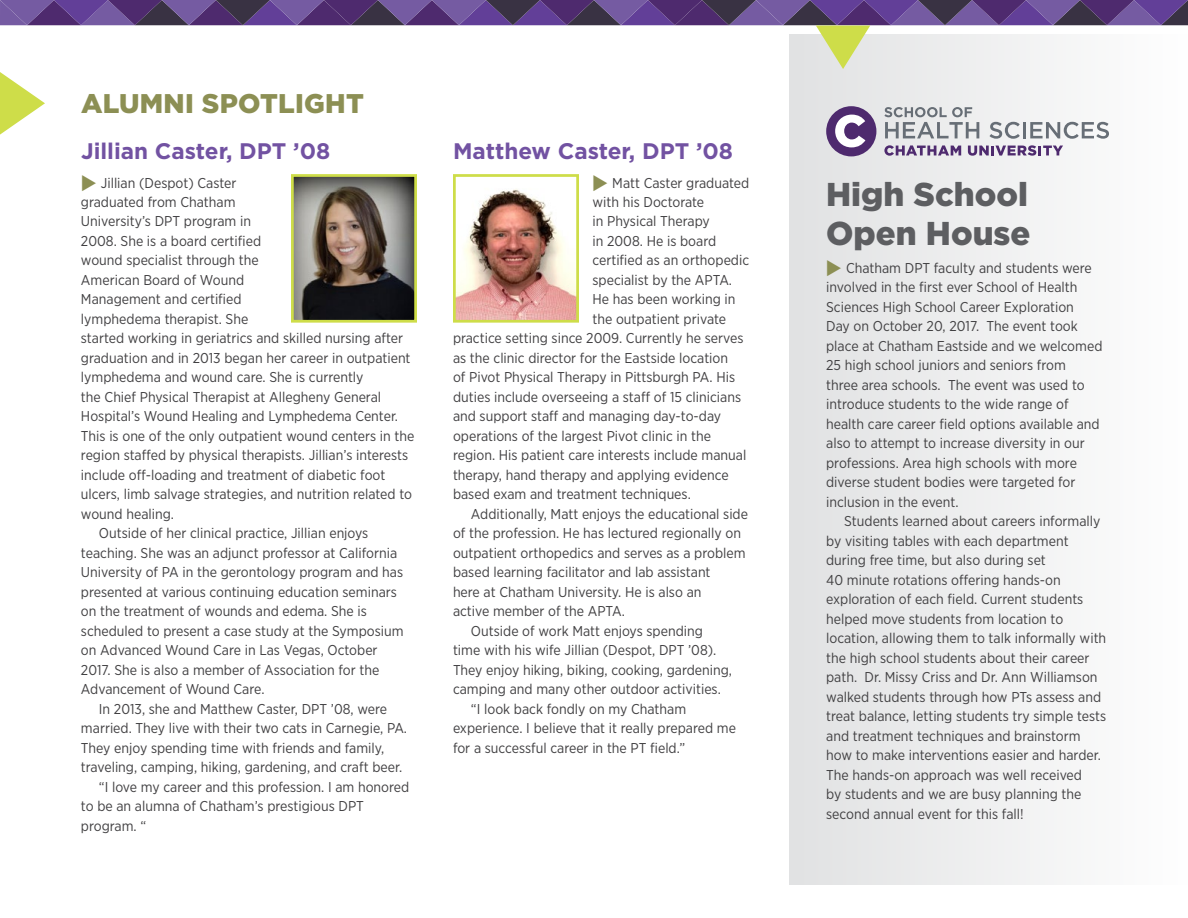
<style>
.page{position:relative;width:1188px;height:918px;background:#fff}
.page>*{position:absolute;margin:0;border:0;box-sizing:border-box;transform-origin:0 0}
.t1{font:900 33px/39px "Gotham";color:#5d5e61}
.t2{font:900 27px "Gotham";letter-spacing:.01em;color:#8c8f54}
.t3{font:700 22.5px "Gotham";color:#7252a2}
.t4{font:14.25px/19.5px "Gotham Narrow";color:#414042}
.s1{font-family:"Trianglefont";font-size:19.5px;color:#8c8f54}
</style>
<div class="page">
<div style="left:789px;top:34px;width:399px;height:851px;background:linear-gradient(to right,#e0e1e2,#fefefe)"></div>
<img style="left:295px;top:178px;width:118px;height:141px">
<div style="left:291px;top:174px;width:126px;height:149px;border:3px solid #cedd49"></div>
<img style="left:457px;top:189px;width:118px;height:130px">
<div style="left:453px;top:174px;width:126px;height:149px;border:3px solid #cedd49"></div>
<svg style="left:0;top:0;width:1188px;height:156px"></svg>
<h2 class="t2" style="left:81px;top:88px;width:284px">ALUMNI SPOTLIGHT</h2>
<h3 class="t3" style="left:81px;top:138px;width:251px">Jillian Caster, DPT ’08</h3>
<p class="t4" style="left:81px;top:172px;width:157px"><span class="s1">R</span> Jillian (Despot) Caster</p>
<p class="t4" style="left:81px;top:192px;width:156px">graduated from Chatham</p>
<p class="t4" style="left:81px;top:211px;width:172px">University’s DPT program in</p>
<p class="t4" style="left:81px;top:231px;width:182px">2008. She is a board certified</p>
<p class="t4" style="left:81px;top:250px;width:179px">wound specialist through the</p>
<p class="t4" style="left:81px;top:270px;width:165px">American Board of Wound</p>
<p class="t4" style="left:81px;top:289px;width:162px">Management and certified</p>
<p class="t4" style="left:81px;top:309px;width:169px">lymphedema therapist. She</p>
<p class="t4" style="left:81px;top:328px;width:324px">started working in geriatrics and skilled nursing after</p>
<p class="t4" style="left:81px;top:348px;width:331px">graduation and in 2013 began her career in outpatient</p>
<p class="t4" style="left:81px;top:367px;width:284px">lymphedema and wound care. She is currently</p>
<p class="t4" style="left:81px;top:387px;width:302px">the Chief Physical Therapist at Allegheny General</p>
<p class="t4" style="left:81px;top:406px;width:319px">Hospital’s Wound Healing and Lymphedema Center.</p>
<p class="t4" style="left:81px;top:426px;width:335px">This is one of the only outpatient wound centers in the</p>
<p class="t4" style="left:81px;top:445px;width:329px">region staffed by physical therapists. Jillian’s interests</p>
<p class="t4" style="left:81px;top:465px;width:306px">include off-loading and treatment of diabetic foot</p>
<p class="t4" style="left:81px;top:484px;width:333px">ulcers, limb salvage strategies, and nutrition related to</p>
<p class="t4" style="left:81px;top:504px;width:95px">wound healing.</p>
<p class="t4" style="left:99px;top:523px;width:271px">Outside of her clinical practice, Jillian enjoys</p>
<p class="t4" style="left:81px;top:543px;width:318px">teaching. She was an adjunct professor at California</p>
<p class="t4" style="left:81px;top:562px;width:324px">University of PA in the gerontology program and has</p>
<p class="t4" style="left:81px;top:582px;width:317px">presented at various continuing education seminars</p>
<p class="t4" style="left:81px;top:601px;width:287px">on the treatment of wounds and edema. She is</p>
<p class="t4" style="left:81px;top:621px;width:324px">scheduled to present a case study at the Symposium</p>
<p class="t4" style="left:81px;top:640px;width:298px">on Advanced Wound Care in Las Vegas, October</p>
<p class="t4" style="left:81px;top:660px;width:300px">2017. She is also a member of Association for the</p>
<p class="t4" style="left:81px;top:679px;width:185px">Advancement of Wound Care.</p>
<p class="t4" style="left:99px;top:699px;width:290px">In 2013, she and Matthew Caster, DPT ’08, were</p>
<p class="t4" style="left:81px;top:718px;width:328px">married. They live with their two cats in Carnegie, PA.</p>
<p class="t4" style="left:81px;top:738px;width:305px">They enjoy spending time with friends and family,</p>
<p class="t4" style="left:81px;top:757px;width:323px">traveling, camping, hiking, gardening, and craft beer.</p>
<p class="t4" style="left:99px;top:777px;width:312px">“I love my career and this profession. I am honored</p>
<p class="t4" style="left:81px;top:796px;width:285px">to be an alumna of Chatham’s prestigious DPT</p>
<p class="t4" style="left:81px;top:816px;width:67px">program. “</p>
<h3 class="t3" style="left:453px;top:138px;width:282px">Matthew Caster, DPT ’08</h3>
<p class="t4" style="left:592px;top:172px;width:158px"><span class="s1">R</span> Matt Caster graduated</p>
<p class="t4" style="left:592px;top:192px;width:113px">with his Doctorate</p>
<p class="t4" style="left:592px;top:211px;width:119px">in Physical Therapy</p>
<p class="t4" style="left:592px;top:231px;width:125px">in 2008. He is board</p>
<p class="t4" style="left:592px;top:250px;width:158px">certified as an orthopedic</p>
<p class="t4" style="left:592px;top:270px;width:141px">specialist by the APTA.</p>
<p class="t4" style="left:592px;top:289px;width:145px">He has been working in</p>
<p class="t4" style="left:592px;top:309px;width:135px">the outpatient private</p>
<p class="t4" style="left:453px;top:328px;width:292px">practice setting since 2009. Currently he serves</p>
<p class="t4" style="left:453px;top:348px;width:277px">as the clinic director for the Eastside location</p>
<p class="t4" style="left:453px;top:367px;width:284px">of Pivot Physical Therapy in Pittsburgh PA. His</p>
<p class="t4" style="left:453px;top:387px;width:290px">duties include overseeing a staff of 15 clinicians</p>
<p class="t4" style="left:453px;top:406px;width:270px">and support staff and managing day-to-day</p>
<p class="t4" style="left:453px;top:426px;width:260px">operations of the largest Pivot clinic in the</p>
<p class="t4" style="left:453px;top:445px;width:295px">region. His patient care interests include manual</p>
<p class="t4" style="left:453px;top:465px;width:277px">therapy, hand therapy and applying evidence</p>
<p class="t4" style="left:453px;top:484px;width:239px">based exam and treatment techniques.</p>
<p class="t4" style="left:471px;top:504px;width:279px">Additionally, Matt enjoys the educational side</p>
<p class="t4" style="left:453px;top:523px;width:290px">of the profession. He has lectured regionally on</p>
<p class="t4" style="left:453px;top:543px;width:294px">outpatient orthopedics and serves as a problem</p>
<p class="t4" style="left:453px;top:562px;width:259px">based learning facilitator and lab assistant</p>
<p class="t4" style="left:453px;top:582px;width:250px">here at Chatham University. He is also an</p>
<p class="t4" style="left:453px;top:601px;width:174px">active member of the APTA.</p>
<p class="t4" style="left:471px;top:621px;width:233px">Outside of work Matt enjoys spending</p>
<p class="t4" style="left:453px;top:640px;width:265px">time with his wife Jillian (Despot, DPT ’08).</p>
<p class="t4" style="left:453px;top:660px;width:281px">They enjoy hiking, biking, cooking, gardening,</p>
<p class="t4" style="left:453px;top:679px;width:269px">camping and many other outdoor activities.</p>
<p class="t4" style="left:471px;top:699px;width:217px">“I look back fondly on my Chatham</p>
<p class="t4" style="left:453px;top:718px;width:285px">experience. I believe that it really prepared me</p>
<p class="t4" style="left:453px;top:738px;width:234px">for a successful career in the PT field.”</p>
<h1 class="t1" style="left:826px;top:173px;width:206px">High School<br>Open House</h1>
<p class="t4" style="left:826px;top:258px;width:278px"><span class="s1">R</span> Chatham DPT faculty and students were involved in the first ever School of Health Sciences High School Career Exploration<br>Day on October 20, 2017. The event took place at Chatham Eastside and we welcomed 25 high school juniors and seniors from<br>three area schools. The event was used to introduce students to the wide range of health care career field options available and also to attempt to increase diversity in our professions. Area high schools with more diverse student bodies were targeted for inclusion in the event.</p>
<p class="t4" style="left:826px;top:511px;width:282px;text-indent:18px">Students learned about careers informally by visiting tables with each department during free time, but also during set<br>40 minute rotations offering hands-on exploration of each field. Current students helped move students from location to location, allowing them to talk informally with the high school students about their career path. Dr. Missy Criss and Dr. Ann Williamson walked students through how PTs assess and treat balance, letting students try simple tests and treatment techniques and brainstorm how to make interventions easier and harder.<br>The hands-on approach was well received<br>by students and we are busy planning the second annual event for this fall!</p>
</div>
